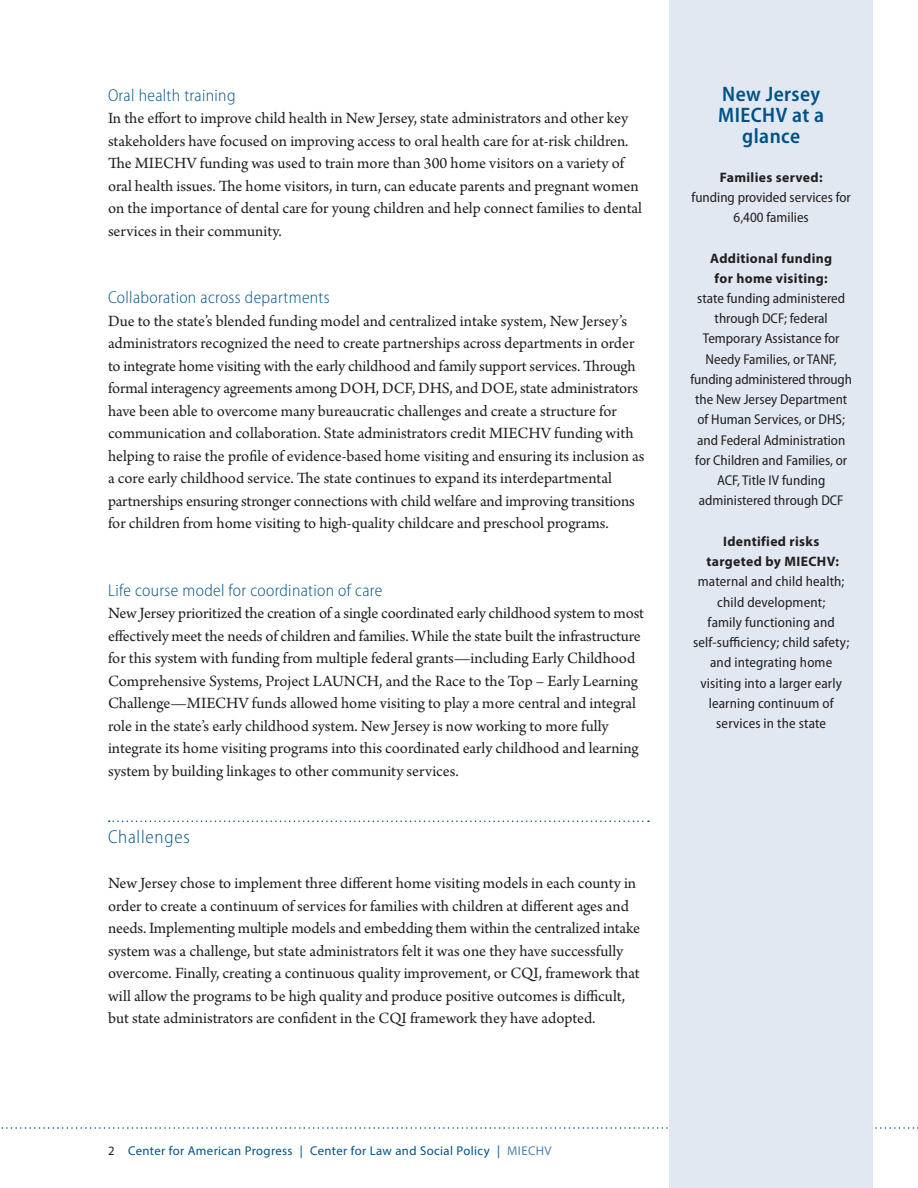
<style>
.page{position:relative;width:918px;height:1188px;background:#fff}
.page>*{position:absolute;margin:0;border:0;box-sizing:border-box;transform-origin:0 0}
.t1{font:600 semi-condensed 21px/21px "Myriad Pro";letter-spacing:.02em;color:#005187;text-align:center}
.t2{font:300 semi-condensed 18.75px "Myriad Pro";letter-spacing:.04em;color:#005187}
.t3{font:300 semi-condensed 17.25px "Myriad Pro";letter-spacing:.02em;color:#005187}
.t4{font:16.5px/22.5px "Arno Pro";letter-spacing:-.005em;color:#231f20}
.t5{font:semi-condensed 14.25px/20.2px "Myriad Pro";color:#231f20;text-align:center}
.t6{font:700 13.65px/20.2px "Myriad Pro";letter-spacing:.025em;color:#231f20;text-align:center}
.t7{font:12.75px "Myriad Pro";letter-spacing:.03em;color:#005187}
.s1{color:#231f20}
.s2{color:#5083af}
</style>
<div class="page">
<svg style="left:1px;top:1127px;width:917px;height:2px"></svg>
<div style="left:669px;top:0;width:204px;height:1188px;background:#e2e8f1"></div>
<svg style="left:109px;top:820px;width:540px;height:2px"></svg>
<p class="t3" style="left:108px;top:85px;width:129px">Oral health training</p>
<p class="t4" style="left:108px;top:108px;width:536px">In the effort to improve child health in New Jersey, state administrators and other key stakeholders have focused on improving access to oral health care for at-risk children.<br>The MIECHV funding was used to train more than 300 home visitors on a variety of oral health issues. The home visitors, in turn, can educate parents and pregnant women on the importance of dental care for young children and help connect families to dental services in their community.</p>
<p class="t3" style="left:108px;top:288px;width:223px">Collaboration across departments</p>
<p class="t4" style="left:108px;top:310px;width:538px">Due to the state’s blended funding model and centralized intake system, New Jersey’s administrators recognized the need to create partnerships across departments in order to integrate home visiting with the early childhood and family support services. Through formal interagency agreements among DOH, DCF, DHS, and DOE, state administrators have been able to overcome many bureaucratic challenges and create a structure for communication and collaboration. State administrators credit MIECHV funding with helping to raise the profile of evidence-based home visiting and ensuring its inclusion as a core early childhood service. The state continues to expand its interdepartmental partnerships ensuring stronger connections with child welfare and improving transitions for children from home visiting to high-quality childcare and preschool programs.</p>
<p class="t3" style="left:108px;top:580px;width:276px">Life course model for coordination of care</p>
<p class="t4" style="left:108px;top:603px;width:538px">New Jersey prioritized the creation of a single coordinated early childhood system to most effectively meet the needs of children and families. While the state built the infrastructure for this system with funding from multiple federal grants—including Early Childhood Comprehensive Systems, Project LAUNCH, and the Race to the Top – Early Learning Challenge—MIECHV funds allowed home visiting to play a more central and integral role in the state’s early childhood system. New Jersey is now working to more fully integrate its home visiting programs into this coordinated early childhood and learning system by building linkages to other community services.</p>
<p class="t2" style="left:108px;top:827px;width:83px">Challenges</p>
<p class="t4" style="left:108px;top:873px;width:534px">New Jersey chose to implement three different home visiting models in each county in order to create a continuum of services for families with children at different ages and needs. Implementing multiple models and embedding them within the centralized intake system was a challenge, but state administrators felt it was one they have successfully overcome. Finally, creating a continuous quality improvement, or CQI, framework that will allow the programs to be high quality and produce positive outcomes is difficult, but state administrators are confident in the CQI framework they have adopted.</p>
<p class="t1" style="left:718px;top:83px;width:107px">New Jersey<br>MIECHV at a glance</p>
<p class="t6" style="left:720px;top:166px;width:104px">Families served:</p>
<p class="t5" style="left:692px;top:187px;width:161px">funding provided services for<br>6,400 families</p>
<p class="t6" style="left:710px;top:247px;width:124px">Additional funding for home visiting:</p>
<p class="t5" style="left:690px;top:288px;width:163px">state funding administered through DCF; federal<br>Temporary Assistance for<br>Needy Families, or TANF, funding administered through the New Jersey Department of Human Services, or DHS; and Federal Administration for Children and Families, or<br>ACF, Title IV funding administered through DCF</p>
<p class="t6" style="left:707px;top:531px;width:134px">Identified risks targeted by MIECHV:</p>
<p class="t5" style="left:693px;top:572px;width:158px">maternal and child health; child development;<br>family functioning and self-sufficiency; child safety; and integrating home visiting into a larger early learning continuum of services in the state</p>
<p class="t7" style="left:108px;top:1143px;width:445px"><span class="s1">2</span> Center for American Progress | Center for Law and Social Policy | <span class="s2">MIECHV</span></p>
</div>
